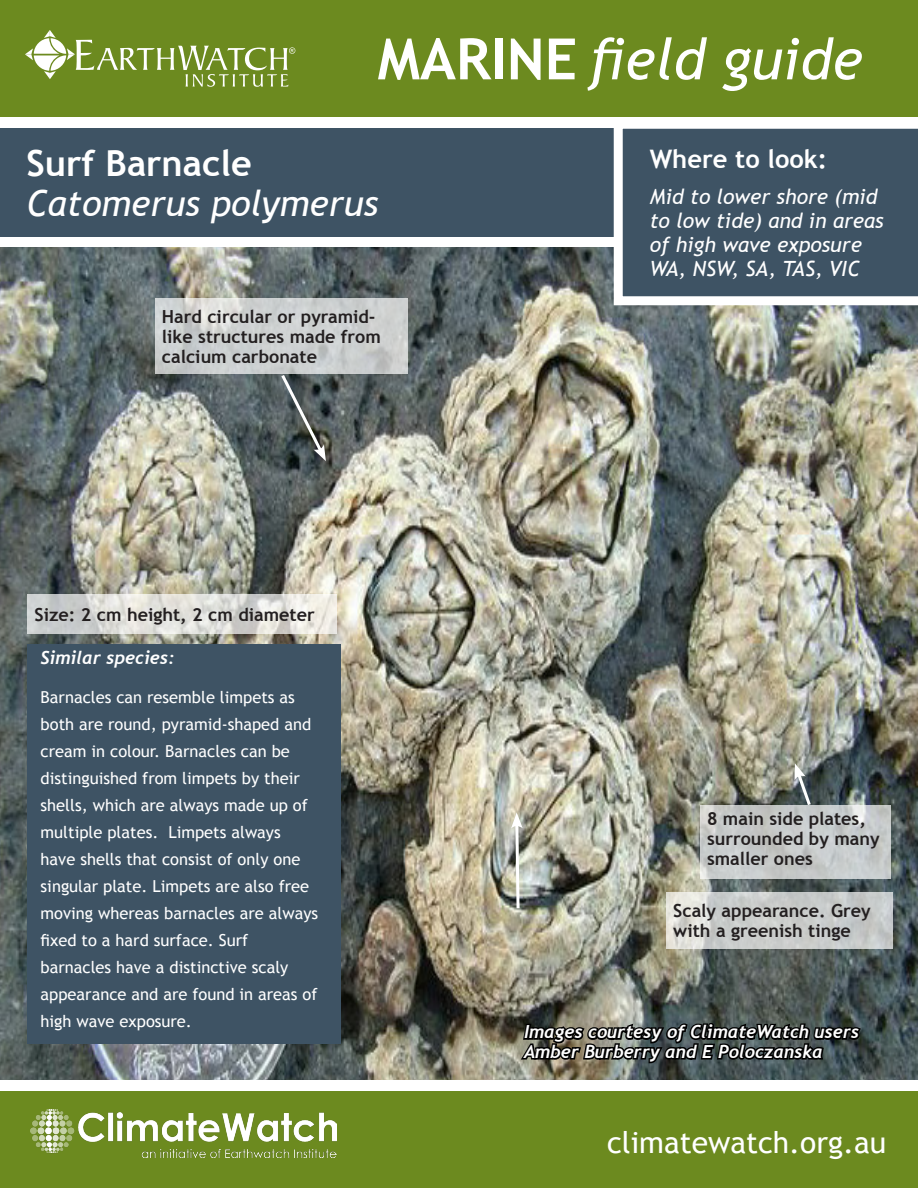
<style>
.page{position:relative;width:918px;height:1188px;background:#fff}
.page>*{position:absolute;margin:0;border:0;box-sizing:border-box;transform-origin:0 0}
.Bulllet_list{font:italic 57px "Trebuchet MS";color:#fff}
.Bulllet_list-2{font:italic 36px "Trebuchet MS";color:#fff}
.Bulllet_list-3{font:700 36px "Trebuchet MS";color:#fff}
.Bulllet_list-4{font:30px "Trebuchet MS";color:#fff}
.Bulllet_list-5{font:700 25.5px "Trebuchet MS";color:#fff}
.Bulllet_list-6{font:italic 21px/24px "Trebuchet MS";color:#fff}
.t1{font:700 18px/19.8px "Trebuchet MS";color:#231f20}
.Bulllet_list-7{font:italic 700 18px/19.8px "Trebuchet";color:#fff}
.Bulllet_list-8{font:16.5px/27px "Trebuchet MS";color:#fff}
.t2{font:13.5px "Myriad Pro";color:#fff}
.s1{font-weight:700;font-style:normal}
</style>
<div class="page">
<img style="left:0;top:247px;width:918px;height:833px">
<div style="left:0;top:1092px;width:918px;height:96px;background:#6c8a1f"></div>
<div style="left:0;top:0;width:918px;height:117px;background:#6c8a1f"></div>
<div style="left:0;top:129px;width:614px;height:108px;background:#3e5364"></div>
<svg style="left:614px;top:128px;width:304px;height:177px;background:#4d6070"></svg>
<svg style="left:25px;top:30px;width:270px;height:57px"></svg>
<svg style="left:518px;top:999px;width:345px;height:66px;background:#404440"></svg>
<div style="left:27px;top:644px;width:313px;height:399px;background:#3e5364"></div>
<img style="left:31px;top:1110px;width:305px;height:48px">
<svg style="left:155px;top:299px;width:252px;height:75px;background:#cccfcf"></svg>
<svg style="left:794px;top:763px;width:19px;height:42px"></svg>
<svg style="left:700px;top:805px;width:190px;height:74px;background:#c7caca"></svg>
<svg style="left:667px;top:892px;width:226px;height:57px;background:#cdcfcd"></svg>
<svg style="left:511px;top:812px;width:12px;height:99px"></svg>
<svg style="left:28px;top:594px;width:309px;height:39px;background:#dcdcd8"></svg>
<svg style="left:279px;top:372px;width:47px;height:89px;background:#596262"></svg>
<p class="Bulllet_list" style="left:377px;top:25px;width:487px"><span class="s1">MARINE</span> field guide</p>
<p class="Bulllet_list-3" style="left:26px;top:141px;width:227px">Surf Barnacle</p>
<p class="Bulllet_list-2" style="left:26px;top:182px;width:354px">Catomerus polymerus</p>
<p class="t1" style="left:162px;top:307px;width:220px">Hard circular or pyramid&shy;like structures made from calcium carbonate</p>
<p class="t1" style="left:35px;top:604px;width:282px">Size: 2 cm height, 2 cm diameter</p>
<p class="Bulllet_list-7" style="left:41px;top:648px;width:136px">Similar species:</p>
<p class="Bulllet_list-8" style="left:41px;top:684px;width:279px">Barnacles can resemble limpets as both are round, pyramid-shaped and cream in colour. Barnacles can be distinguished from limpets by their shells, which are always made up of multiple plates. Limpets always have shells that consist of only one singular plate. Limpets are also free moving whereas barnacles are always fixed to a hard surface. Surf barnacles have a distinctive scaly appearance and are found in areas of high wave exposure.</p>
<p class="Bulllet_list-5" style="left:650px;top:143px;width:179px">Where to look:</p>
<p class="Bulllet_list-6" style="left:650px;top:185px;width:235px">Mid to lower shore (mid to low tide) and in areas of high wave exposure<br>WA, NSW, SA, TAS, VIC</p>
<p class="t1" style="left:707px;top:809px;width:174px">8 main side plates, surrounded by many smaller ones</p>
<p class="t1" style="left:673px;top:901px;width:199px">Scaly appearance. Grey with a greenish tinge</p>
<p class="Bulllet_list-7" style="left:524px;top:1022px;width:336px">Images courtesy of ClimateWatch users<br>Amber Burberry and E Poloczanska</p>
<p class="Bulllet_list-4" style="left:607px;top:1124px;width:281px">climatewatch.org.au</p>
<p class="t2" style="left:724px;top:1143px;width:162px">© Nadiah Roslan/Earthwatch</p>
</div>
